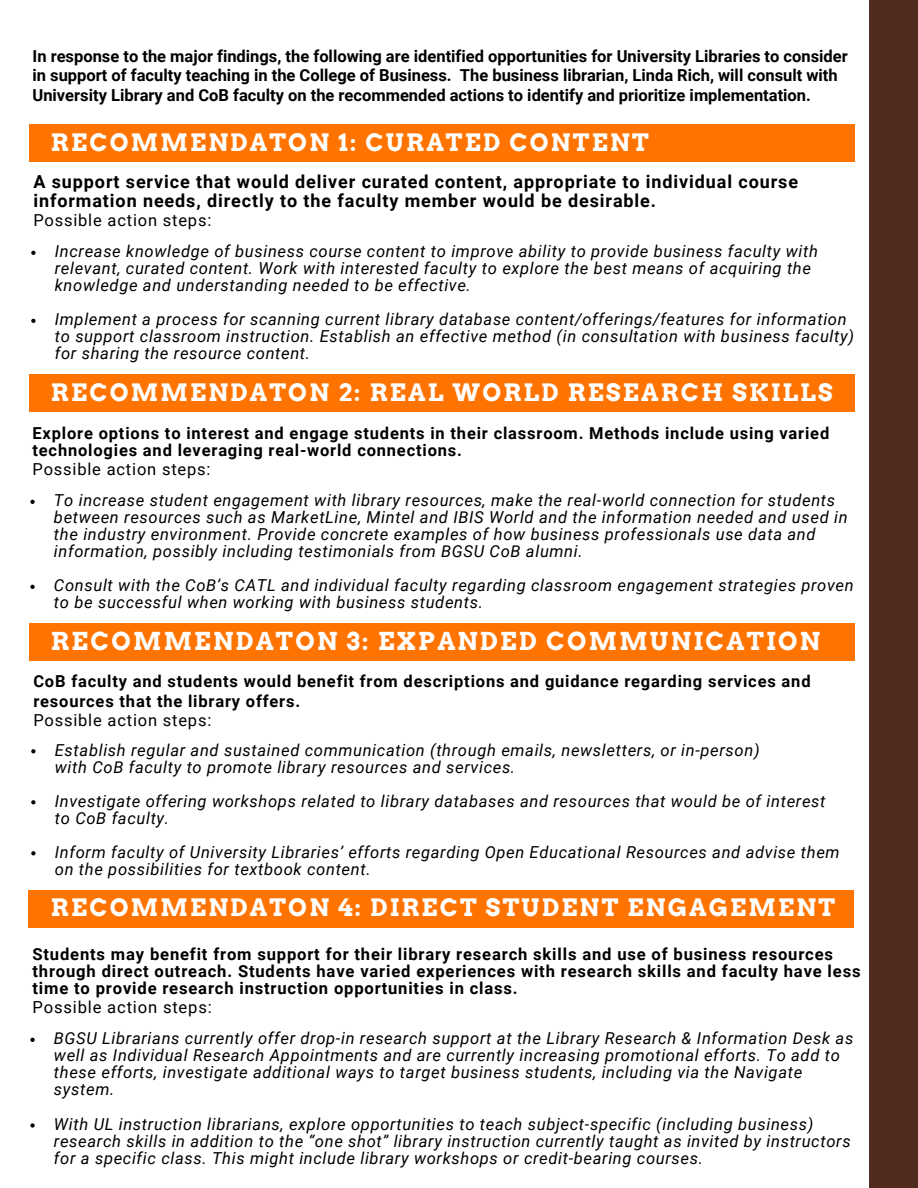
<style>
.page{position:relative;width:918px;height:1188px;background:#fff}
.page>*{position:absolute;margin:0;border:0;box-sizing:border-box;transform-origin:0 0}
.t1{font:700 24.75px "Arvo";letter-spacing:.09em;color:#fff}
.t2{font:700 24px "Arvo";letter-spacing:.09em;color:#fff}
.t3{font:700 18px/19.2px "Roboto";letter-spacing:.05em;color:#000}
.t4{font:700 18px "Arvo";color:#fff}
.t5{font:700 16.65px/17.1px "Roboto";letter-spacing:.05em;color:#000}
.t6{font:16.65px "Roboto";letter-spacing:.05em;color:#000}
.t7{font:italic 16.5px/17px "Roboto";letter-spacing:.04em;color:#000}
.t8{font:700 16.5px/19.2px "Roboto";color:#000}
.t9{font:700 16.5px/17px "Roboto";letter-spacing:.05em;color:#000}
.t10{font:16.5px "Roboto";letter-spacing:.05em;color:#000}
</style>
<div class="page">
<div style="left:869px;top:0;width:49px;height:1188px;background:#4f2c1d"></div>
<svg style="left:31px;top:251px;width:5px;height:4px"></svg>
<svg style="left:31px;top:319px;width:5px;height:4px"></svg>
<div style="left:30px;top:125px;width:825px;height:37px;background:#ff7300"></div>
<svg style="left:30px;top:500px;width:5px;height:4px"></svg>
<svg style="left:30px;top:585px;width:5px;height:4px"></svg>
<svg style="left:31px;top:749px;width:5px;height:4px"></svg>
<svg style="left:31px;top:800px;width:5px;height:4px"></svg>
<svg style="left:31px;top:851px;width:5px;height:4px"></svg>
<svg style="left:30px;top:1038px;width:5px;height:4px"></svg>
<svg style="left:30px;top:1123px;width:5px;height:5px"></svg>
<div style="left:29px;top:375px;width:826px;height:37px;background:#ff7300"></div>
<div style="left:30px;top:623px;width:825px;height:37px;background:#ff7300"></div>
<div style="left:28px;top:890px;width:826px;height:37px;background:#ff7300"></div>
<p class="t8" style="left:33px;top:47px;width:817px">In response to the major findings, the following are identified opportunities for University Libraries to consider in support of faculty teaching in the College of Business. The business librarian, Linda Rich, will consult with<br>University Library and CoB faculty on the recommended actions to identify and prioritize implementation.</p>
<h2 class="t2" style="left:51px;top:128px;width:600px">RECOMMENDATON 1: CURATED CONTENT</h2>
<p class="t3" style="left:33px;top:172px;width:766px">A support service that would deliver curated content, appropriate to individual course information needs, directly to the faculty member would be desirable.</p>
<p class="t10" style="left:33px;top:211px;width:179px">Possible action steps:</p>
<p class="t7" style="left:55px;top:243px;width:765px">Increase knowledge of business course content to improve ability to provide business faculty with relevant, curated content. Work with interested faculty to explore the best means of acquiring the knowledge and understanding needed to be effective.</p>
<p class="t7" style="left:55px;top:311px;width:801px">Implement a process for scanning current library database content/offerings/features for information to support classroom instruction. Establish an effective method (in consultation with business faculty) for sharing the resource content.</p>
<h2 class="t2" style="left:51px;top:378px;width:783px">RECOMMENDATON 2: REAL WORLD RESEARCH SKILLS</h2>
<p class="t9" style="left:33px;top:425px;width:798px">Explore options to interest and engage students in their classroom. Methods include using varied technologies and leveraging real-world connections.</p>
<p class="t10" style="left:33px;top:460px;width:179px">Possible action steps:</p>
<p class="t7" style="left:54px;top:492px;width:795px">To increase student engagement with library resources, make the real-world connection for students between resources such as MarketLine, Mintel and IBIS World and the information needed and used in the industry environment. Provide concrete examples of how business professionals use data and information, possibly including testimonials from BGSU CoB alumni.</p>
<p class="t7" style="left:54px;top:577px;width:801px">Consult with the CoB’s CATL and individual faculty regarding classroom engagement strategies proven to be successful when working with business students.</p>
<p class="t4" style="left:87px;top:622px;width:209px">RECOMMENDATION 1</p>
<h1 class="t1" style="left:51px;top:626px;width:771px">RECOMMENDATON 3: EXPANDED COMMUNICATION</h1>
<p class="t9" style="left:33px;top:672px;width:779px;line-height:19.2px">CoB faculty and students would benefit from descriptions and guidance regarding services and resources that the library offers.</p>
<p class="t10" style="left:33px;top:710px;width:179px">Possible action steps:</p>
<p class="t7" style="left:55px;top:741px;width:706px">Establish regular and sustained communication (through emails, newsletters, or in-person) with CoB faculty to promote library resources and services.</p>
<p class="t7" style="left:55px;top:792px;width:772px">Investigate offering workshops related to library databases and resources that would be of interest to CoB faculty.</p>
<p class="t7" style="left:55px;top:843px;width:786px">Inform faculty of University Libraries’ efforts regarding Open Educational Resources and advise them on the possibilities for textbook content.</p>
<h2 class="t2" style="left:51px;top:893px;width:786px">RECOMMENDATON 4: DIRECT STUDENT ENGAGEMENT</h2>
<p class="t5" style="left:33px;top:945px;width:830px">Students may benefit from support for their library research skills and use of business resources through direct outreach. Students have varied experiences with research skills and faculty have less time to provide research instruction opportunities in class.</p>
<p class="t6" style="left:33px;top:998px;width:181px">Possible action steps:</p>
<p class="t7" style="left:54px;top:1030px;width:801px">BGSU Librarians currently offer drop-in research support at the Library Research &amp; Information Desk as well as Individual Research Appointments and are currently increasing promotional efforts. To add to these efforts, investigate additional ways to target business students, including via the Navigate system.</p>
<p class="t7" style="left:54px;top:1116px;width:798px">With UL instruction librarians, explore opportunities to teach subject-specific (including business) research skills in addition to the “one shot” library instruction currently taught as invited by instructors for a specific class. This might include library workshops or credit-bearing courses.</p>
</div>
